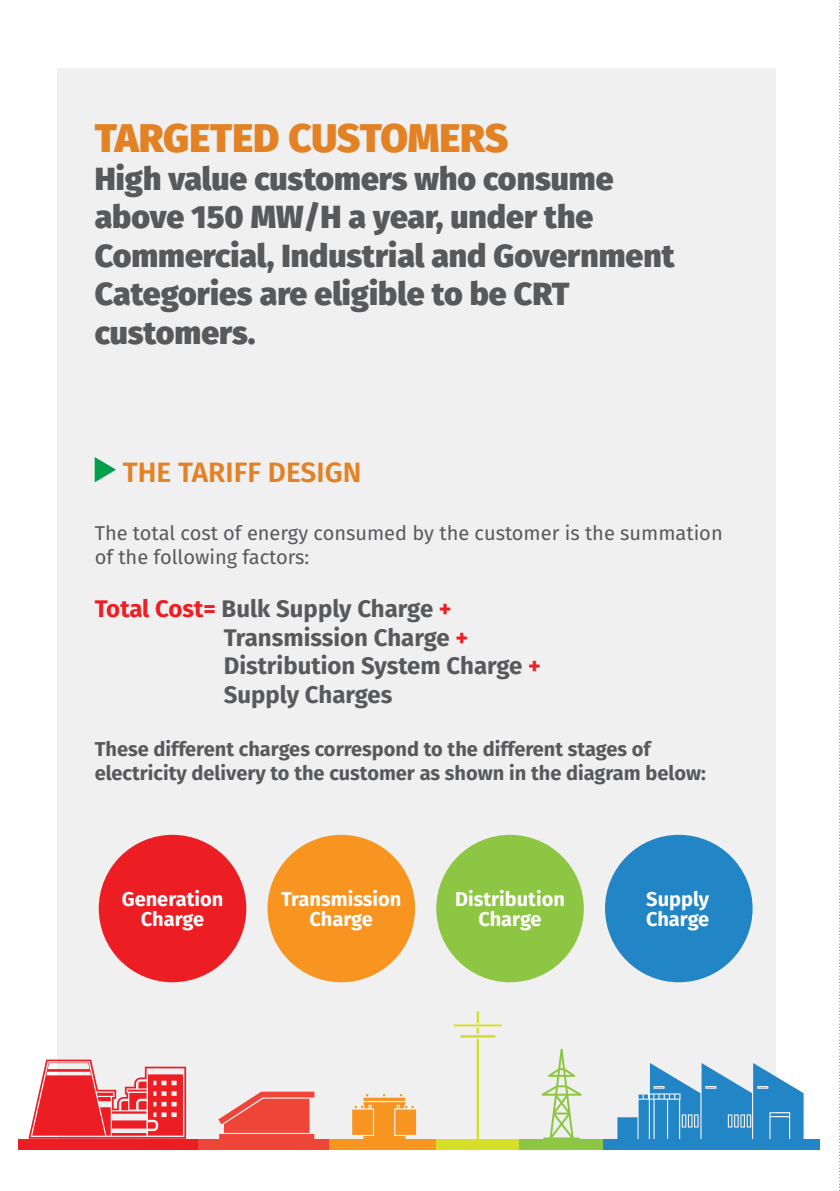
<style>
.page{position:relative;width:840px;height:1191px;background:#fff}
.page>*{position:absolute;margin:0;border:0;box-sizing:border-box;transform-origin:0 0}
.t1{font:800 40px "Fira Sans";letter-spacing:-.005em;color:#e38225}
.t2{font:800 32px/38.4px "Fira Sans";color:#58595b}
.t3{font:600 28px "Fira Sans";color:#e38225}
.t4{font:700 24px/28.8px "Fira Sans";color:#58595b}
.t5{font:700 20px/24px "Fira Sans";color:#58595b}
.t6{font:20px/24px "Fira Sans";color:#58595b}
.t7{font:700 20px/20px "Fira Sans";color:#fff;text-align:center}
.s1{color:#ed1d24}
</style>
<div class="page">
<div style="left:57px;top:68px;width:718px;height:1081px;background:#f0f0f1"></div>
<svg style="left:95px;top:457px;width:21px;height:25px"></svg>
<div style="left:99px;top:835px;width:147px;height:147px;background:#ed1d24;border-radius:50%"></div>
<div style="left:267px;top:835px;width:148px;height:147px;background:#f89521;border-radius:50%"></div>
<div style="left:436px;top:835px;width:147px;height:147px;background:#8dc642;border-radius:50%"></div>
<div style="left:604px;top:835px;width:148px;height:147px;background:#2285c5;border-radius:50%"></div>
<hr style="left:460px;top:1035px;width:35px;height:2px;background:#d6df28">
<hr style="left:453px;top:1024px;width:48px;height:2px;background:#d6df28">
<svg style="left:476px;top:1011px;width:3px;height:23px"></svg>
<hr style="left:476px;top:1038px;width:2px;height:101px;background:#d6df28">
<svg style="left:218px;top:1091px;width:96px;height:48px"></svg>
<svg style="left:352px;top:1094px;width:64px;height:45px"></svg>
<svg style="left:541px;top:1048px;width:40px;height:91px"></svg>
<svg style="left:617px;top:1063px;width:186px;height:76px"></svg>
<div style="left:18px;top:1139px;width:180px;height:10px;background:#ed1d24"></div>
<div style="left:198px;top:1139px;width:131px;height:10px;background:#ef4438"></div>
<div style="left:329px;top:1139px;width:107px;height:10px;background:#f89521"></div>
<div style="left:435px;top:1139px;width:84px;height:10px;background:#d6df28"></div>
<div style="left:519px;top:1139px;width:83px;height:10px;background:#8dc642"></div>
<div style="left:603px;top:1139px;width:216px;height:10px;background:#2285c5"></div>
<svg style="left:28px;top:1059px;width:158px;height:79px"></svg>
<svg style="left:839px;top:0;width:1px;height:1191px"></svg>
<p class="t1" style="left:95px;top:102px;width:415px">TARGETED CUSTOMERS</p>
<p class="t2" style="left:95px;top:156px;width:581px">High value customers who consume above 150 MW/H a year, under the<br>Commercial, Industrial and Government<br>Categories are eligible to be CRT customers.</p>
<p class="t3" style="left:123px;top:449px;width:240px">THE TARIFF DESIGN</p>
<p class="t6" style="left:95px;top:520px;width:629px">The total cost of energy consumed by the customer is the summation of the following factors:</p>
<p class="t4" style="left:223px;top:592px;width:318px;text-indent:-129px"><span class="s1">Total Cost=</span> Bulk Supply Charge <span class="s1">+<br></span>Transmission Charge <span class="s1">+<br></span>Distribution System Charge <span class="s1">+<br></span>Supply Charges</p>
<p class="t5" style="left:95px;top:735px;width:612px">These different charges correspond to the different stages of electricity delivery to the customer as shown in the diagram below:</p>
<p class="t7" style="left:122px;top:888px;width:103px">Generation<br>Charge</p>
<p class="t7" style="left:281px;top:888px;width:122px">Transmission<br>Charge</p>
<p class="t7" style="left:455px;top:888px;width:111px">Distribution<br>Charge</p>
<p class="t7" style="left:645px;top:888px;width:65px;text-align:left">Supply<br>Charge</p>
</div>
